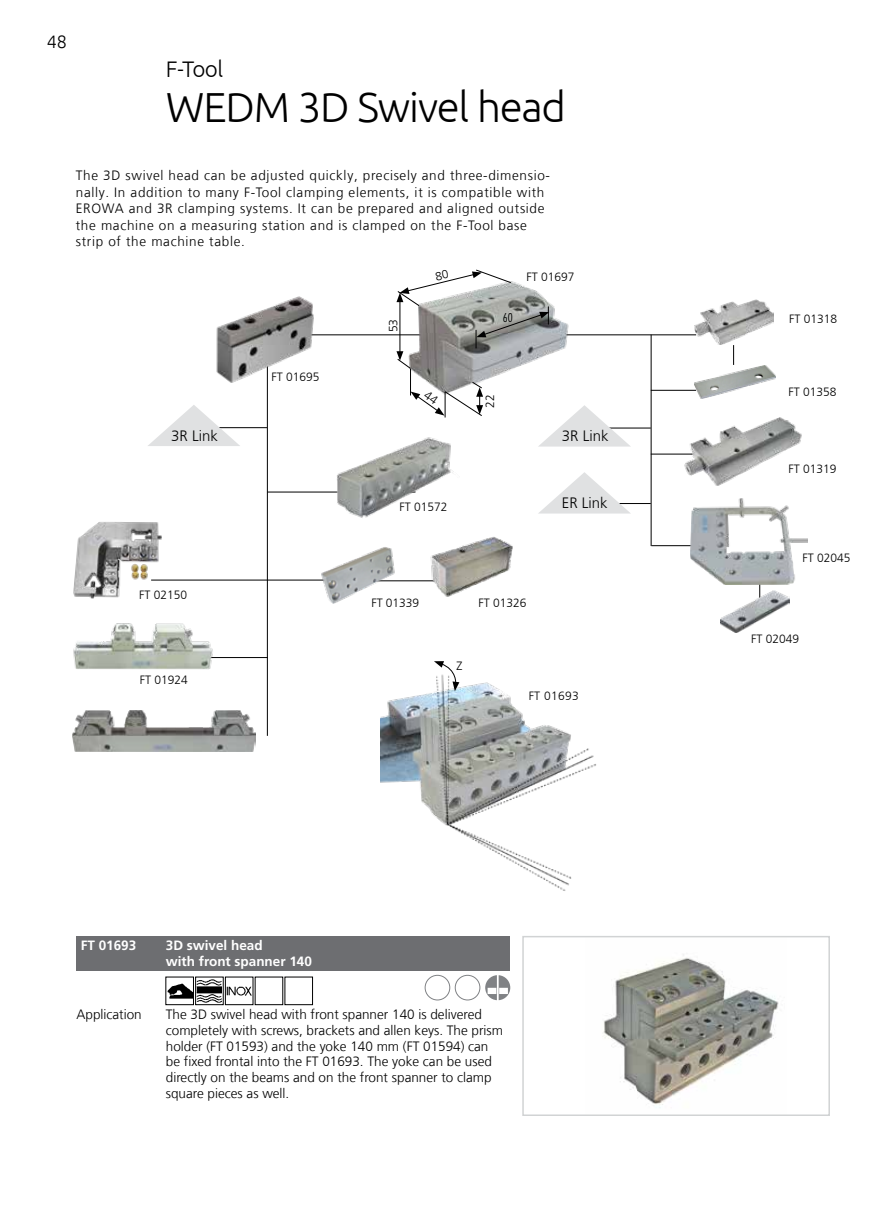
<style>
.page{position:relative;width:893px;height:1212px;background:#fff}
.page>*{position:absolute;margin:0;border:0;box-sizing:border-box;transform-origin:0 0}
.t1{font:300 42px "Ubuntu";letter-spacing:-.03em;color:#000}
.t2{font:300 22.5px "Ubuntu";color:#000}
.t3{font:300 18px "Ubuntu";color:#000}
.t4{font:300 15px "Frutiger LT Com";color:#000}
.t5{font:300 13.5px/16.5px "Frutiger LT Com";letter-spacing:.05em;color:#000}
.t6{font:300 13.5px/15.8px "Frutiger LT Com";color:#000}
.t7{font:700 13.5px/15px "Frutiger LT Com";color:#fff}
.t8{font:13.5px "Futura TOT Lig Con";color:#000}
.t9{font:300 12px "Frutiger LT Com";color:#000}
</style>
<div class="page">
<img style="left:381px;top:682px;width:215px;height:209px">
<svg style="left:434px;top:661px;width:25px;height:30px"></svg>
<hr style="left:266px;top:334px;width:430px;height:1px;background:#000">
<hr style="left:151px;top:580px;width:227px;height:1px;background:#000">
<hr style="left:267px;top:492px;width:148px;height:1px;background:#000">
<hr style="left:267px;top:355px;width:1px;height:381px;background:#000">
<hr style="left:651px;top:335px;width:1px;height:211px;background:#000">
<hr style="left:651px;top:454px;width:42px;height:1px;background:#000">
<hr style="left:651px;top:545px;width:45px;height:1px;background:#000">
<svg style="left:733px;top:345px;width:1px;height:20px"></svg>
<hr style="left:214px;top:427px;width:53px;height:1px;background:#000">
<hr style="left:597px;top:428px;width:54px;height:1px;background:#000">
<hr style="left:613px;top:503px;width:38px;height:1px;background:#000">
<hr style="left:367px;top:580px;width:109px;height:1px;background:#000">
<hr style="left:201px;top:657px;width:67px;height:1px;background:#000">
<img style="left:680px;top:417px;width:122px;height:69px">
<img style="left:216px;top:296px;width:99px;height:89px">
<img style="left:324px;top:447px;width:130px;height:71px">
<img style="left:318px;top:547px;width:82px;height:57px">
<img style="left:423px;top:537px;width:90px;height:60px">
<img style="left:695px;top:300px;width:79px;height:44px">
<img style="left:694px;top:366px;width:81px;height:33px">
<img style="left:690px;top:498px;width:117px;height:86px">
<img style="left:721px;top:591px;width:68px;height:42px">
<img style="left:73px;top:623px;width:148px;height:47px">
<img style="left:72px;top:710px;width:183px;height:41px">
<img style="left:73px;top:522px;width:89px;height:77px">
<svg style="left:148px;top:405px;width:92px;height:41px"></svg>
<hr style="left:651px;top:390px;width:45px;height:1px;background:#000">
<svg style="left:539px;top:472px;width:91px;height:41px"></svg>
<img style="left:603px;top:954px;width:176px;height:154px">
<div style="left:522px;top:936px;width:308px;height:180px;border:2px solid #d1d3d4"></div>
<div style="left:77px;top:936px;width:433px;height:35px;background:#6d6e71"></div>
<svg style="left:425px;top:975px;width:85px;height:25px"></svg>
<img style="left:167px;top:983px;width:25px;height:15px">
<div style="left:165px;top:977px;width:29px;height:28px;border:1px solid #000"></div>
<img style="left:197px;top:979px;width:25px;height:23px">
<div style="left:195px;top:977px;width:29px;height:28px;border:1px solid #000"></div>
<img style="left:227px;top:986px;width:24px;height:10px">
<div style="left:225px;top:977px;width:28px;height:28px;border:1px solid #000"></div>
<div style="left:285px;top:977px;width:28px;height:28px;border:1px solid #000"></div>
<svg style="left:396px;top:269px;width:235px;height:178px"></svg>
<h3 class="t3" style="left:47px;top:31px;width:22px">48</h3>
<h2 class="t2" style="left:166px;top:55px;width:59px">F-Tool</h2>
<h1 class="t1" style="left:166px;top:82px;width:402px">WEDM 3D Swivel head</h1>
<p class="t5" style="left:76px;top:167px;width:476px">The 3D swivel head can be adjusted quickly, precisely and three-dimensio&shy;nally. In addition to many F-Tool clamping elements, it is compatible with EROWA and 3R clamping systems. It can be prepared and aligned outside the machine on a measuring station and is clamped on the F-Tool base strip of the machine table.</p>
<p class="t4" style="left:171px;top:427px;width:48px">3R Link</p>
<p class="t9" style="left:272px;top:369px;width:50px">FT 01695</p>
<p class="t9" style="left:386px;top:332px;width:15px;rotate:-90deg">53</p>
<p class="t8" style="left:503px;top:310px;width:11px">60</p>
<p class="t9" style="left:527px;top:270px;width:50px">FT 01697</p>
<p class="t9" style="left:483px;top:408px;width:15px;rotate:-90deg">22</p>
<p class="t4" style="left:562px;top:427px;width:48px">3R Link</p>
<p class="t9" style="left:400px;top:500px;width:50px">FT 01572</p>
<p class="t4" style="left:562px;top:494px;width:47px">ER Link</p>
<p class="t9" style="left:139px;top:588px;width:50px">FT 02150</p>
<p class="t9" style="left:140px;top:673px;width:50px">FT 01924</p>
<p class="t9" style="left:371px;top:596px;width:49px">FT 01339</p>
<p class="t9" style="left:479px;top:596px;width:50px">FT 01326</p>
<p class="t9" style="left:456px;top:659px;width:7px">Z</p>
<p class="t9" style="left:529px;top:689px;width:52px">FT 01693</p>
<p class="t7" style="left:81px;top:938px;width:57px">FT 01693</p>
<p class="t7" style="left:166px;top:938px;width:148px">3D swivel head<br>with front spanner 140</p>
<p class="t6" style="left:77px;top:1006px;width:67px">Application</p>
<p class="t6" style="left:166px;top:1006px;width:339px">The 3D swivel head with front spanner 140 is delivered completely with screws, brackets and allen keys. The prism holder (FT 01593) and the yoke 140 mm (FT 01594) can be fixed frontal into the FT 01693. The yoke can be used directly on the beams and on the front spanner to clamp square pieces as well.</p>
<p class="t9" style="left:789px;top:312px;width:50px">FT 01318</p>
<p class="t9" style="left:788px;top:385px;width:50px">FT 01358</p>
<p class="t9" style="left:788px;top:462px;width:50px">FT 01319</p>
<p class="t9" style="left:802px;top:551px;width:50px">FT 02045</p>
<p class="t9" style="left:751px;top:631px;width:50px">FT 02049</p>
</div>
